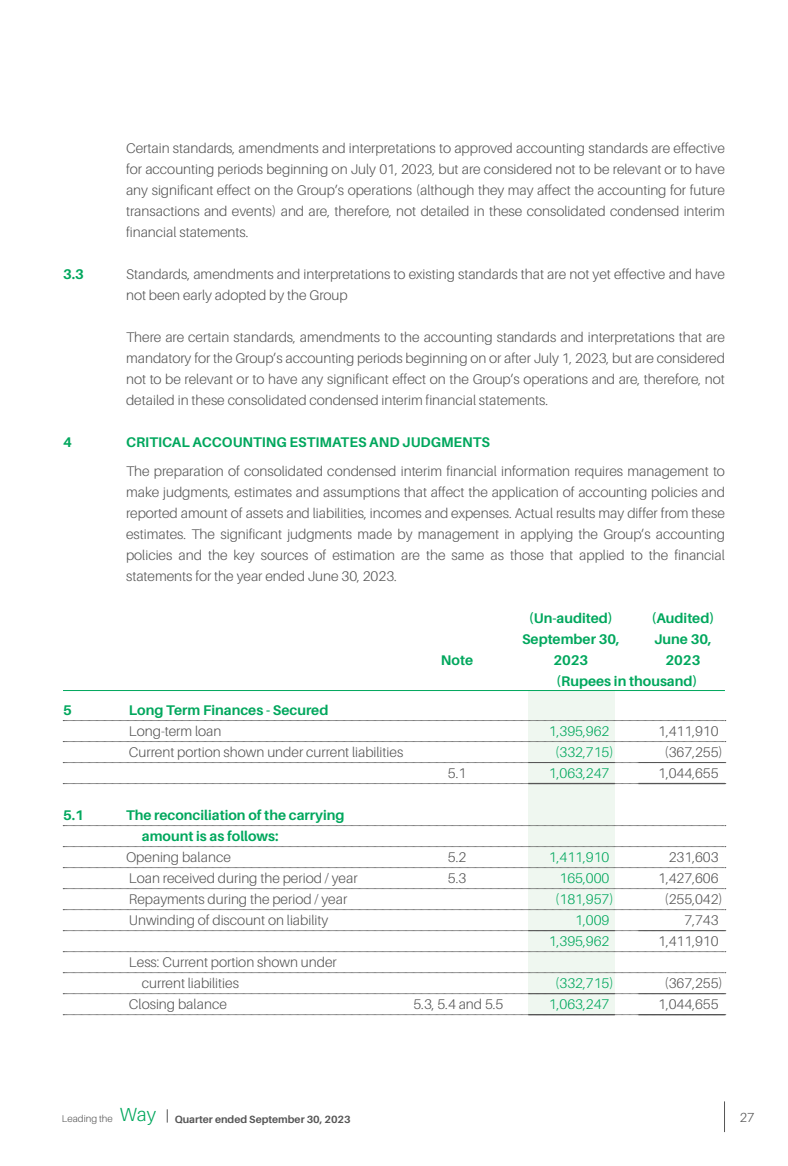
<style>
.page{position:relative;width:788px;height:1166px;background:#fff}
.page>*{position:absolute;margin:0;border:0;box-sizing:border-box;transform-origin:0 0}
.t1{font:300 14px/21px "Aileron";color:#565656;text-align:justify}
.t2{font:700 14px/21px "Aileron";color:#00a75d;text-align:right}
.t3{font:300 14px "Aileron";color:#00a75d}
.t4{font:300 13.12px "Aileron";color:#565656}
.t5{font:700 10.5px "Aileron";color:#565656}
.s1{font-weight:300;font-size:9.8px}
.s2{font-weight:300;font-size:19.07px;color:#00a75d}
</style>
<div class="page">
<div style="left:528px;top:690px;width:86px;height:325px;background:#eff7f0"></div>
<hr style="left:63px;top:690px;width:661px;height:1px;background:#00a75d">
<svg style="left:63px;top:720px;width:662px;height:1px"></svg>
<svg style="left:63px;top:741px;width:662px;height:1px"></svg>
<svg style="left:63px;top:762px;width:662px;height:1px"></svg>
<svg style="left:63px;top:783px;width:662px;height:1px"></svg>
<svg style="left:63px;top:825px;width:662px;height:1px"></svg>
<svg style="left:63px;top:846px;width:662px;height:1px"></svg>
<svg style="left:63px;top:867px;width:662px;height:1px"></svg>
<svg style="left:63px;top:888px;width:662px;height:1px"></svg>
<svg style="left:63px;top:909px;width:662px;height:1px"></svg>
<svg style="left:63px;top:930px;width:662px;height:1px"></svg>
<svg style="left:63px;top:951px;width:662px;height:1px"></svg>
<svg style="left:63px;top:972px;width:662px;height:1px"></svg>
<svg style="left:63px;top:993px;width:662px;height:1px"></svg>
<svg style="left:63px;top:1014px;width:662px;height:1px"></svg>
<hr style="left:724px;top:1101px;width:1px;height:31px;background:#565656">
<svg style="left:167px;top:1109px;width:1px;height:13px"></svg>
<p class="t1" style="left:126px;top:137px;width:600px">Certain standards, amendments and interpretations to approved accounting standards are effective for accounting periods beginning on July 01, 2023, but are considered not to be relevant or to have any significant effect on the Group’s operations (although they may affect the accounting for future transactions and events) and are, therefore, not detailed in these consolidated condensed interim financial statements.</p>
<p class="t2" style="left:63px;top:263px;width:22px">3.3</p>
<p class="t1" style="left:126px;top:263px;width:600px">Standards, amendments and interpretations to existing standards that are not yet effective and have not been early adopted by the Group</p>
<p class="t1" style="left:126px;top:326px;width:600px">There are certain standards, amendments to the accounting standards and interpretations that are mandatory for the Group’s accounting periods beginning on or after July 1, 2023, but are considered not to be relevant or to have any significant effect on the Group’s operations and are, therefore, not detailed in these consolidated condensed interim financial statements.</p>
<p class="t2" style="left:63px;top:431px;width:10px">4</p>
<p class="t2" style="left:126px;top:431px;width:365px">CRITICAL ACCOUNTING ESTIMATES AND JUDGMENTS</p>
<p class="t1" style="left:126px;top:460px;width:600px">The preparation of consolidated condensed interim financial information requires management to make judgments, estimates and assumptions that affect the application of accounting policies and reported amount of assets and liabilities, incomes and expenses. Actual results may differ from these estimates. The significant judgments made by management in applying the Group’s accounting policies and the key sources of estimation are the same as those that applied to the financial statements for the year ended June 30, 2023.</p>
<p class="t2" style="left:528px;top:607px;width:86px">(Un-audited)</p>
<p class="t2" style="left:651px;top:607px;width:65px">(Audited)</p>
<p class="t2" style="left:522px;top:628px;width:99px">September 30,</p>
<p class="t2" style="left:654px;top:628px;width:59px">June 30,</p>
<p class="t2" style="left:441px;top:649px;width:34px">Note</p>
<p class="t2" style="left:553px;top:649px;width:36px">2023</p>
<p class="t2" style="left:556px;top:649px;width:146px">2023<br>(Rupees in thousand)</p>
<p class="t2" style="left:63px;top:699px;width:10px">5</p>
<p class="t2" style="left:129px;top:699px;width:201px">Long Term Finances - Secured</p>
<p class="t1" style="left:129px;top:720px;width:94px">Long-term loan</p>
<p class="t3" style="left:549px;top:723px;width:62px">1,395,962</p>
<p class="t1" style="left:658px;top:720px;width:62px">1,411,910</p>
<p class="t1" style="left:129px;top:741px;width:276px">Current portion shown under current liabilities</p>
<p class="t3" style="left:555px;top:744px;width:60px">(332,715)</p>
<p class="t1" style="left:664px;top:741px;width:60px">(367,255)</p>
<p class="t1" style="left:448px;top:762px;width:20px">5.1</p>
<p class="t3" style="left:549px;top:765px;width:62px">1,063,247</p>
<p class="t1" style="left:658px;top:762px;width:62px">1,044,655</p>
<p class="t2" style="left:63px;top:804px;width:22px">5.1</p>
<p class="t2" style="left:142px;top:804px;width:204px;text-align:left;text-indent:-16px">The reconciliation of the carrying amount is as follows:</p>
<p class="t1" style="left:126px;top:846px;width:106px">Opening balance</p>
<p class="t1" style="left:448px;top:846px;width:20px">5.2</p>
<p class="t3" style="left:549px;top:849px;width:62px">1,411,910</p>
<p class="t1" style="left:668px;top:846px;width:51px">231,603</p>
<p class="t1" style="left:129px;top:867px;width:230px">Loan received during the period / year</p>
<p class="t1" style="left:448px;top:867px;width:20px">5.3</p>
<p class="t3" style="left:559px;top:870px;width:51px">165,000</p>
<p class="t1" style="left:658px;top:867px;width:62px">1,427,606</p>
<p class="t1" style="left:129px;top:888px;width:220px">Repayments during the period / year</p>
<p class="t3" style="left:555px;top:891px;width:60px">(181,957)</p>
<p class="t1" style="left:664px;top:888px;width:60px">(255,042)</p>
<p class="t1" style="left:129px;top:909px;width:201px">Unwinding of discount on liability</p>
<p class="t3" style="left:575px;top:912px;width:36px">1,009</p>
<p class="t1" style="left:684px;top:909px;width:36px">7,743</p>
<p class="t3" style="left:549px;top:933px;width:62px">1,395,962</p>
<p class="t1" style="left:658px;top:930px;width:62px">1,411,910</p>
<p class="t1" style="left:142px;top:951px;width:196px;text-indent:-13px">Less: Current portion shown under current liabilities</p>
<p class="t3" style="left:555px;top:975px;width:60px">(332,715)</p>
<p class="t1" style="left:664px;top:972px;width:60px">(367,255)</p>
<p class="t1" style="left:129px;top:993px;width:99px">Closing balance</p>
<p class="t1" style="left:413px;top:993px;width:91px">5.3, 5.4 and 5.5</p>
<p class="t3" style="left:549px;top:996px;width:62px">1,063,247</p>
<p class="t1" style="left:658px;top:993px;width:62px">1,044,655</p>
<p class="t5" style="left:62px;top:1113px;width:290px"><span class="s1">Leading the</span> <span class="s2">Way</span> Quarter ended September 30, 2023</p>
<p class="t4" style="left:739px;top:1109px;width:16px">27</p>
</div>
